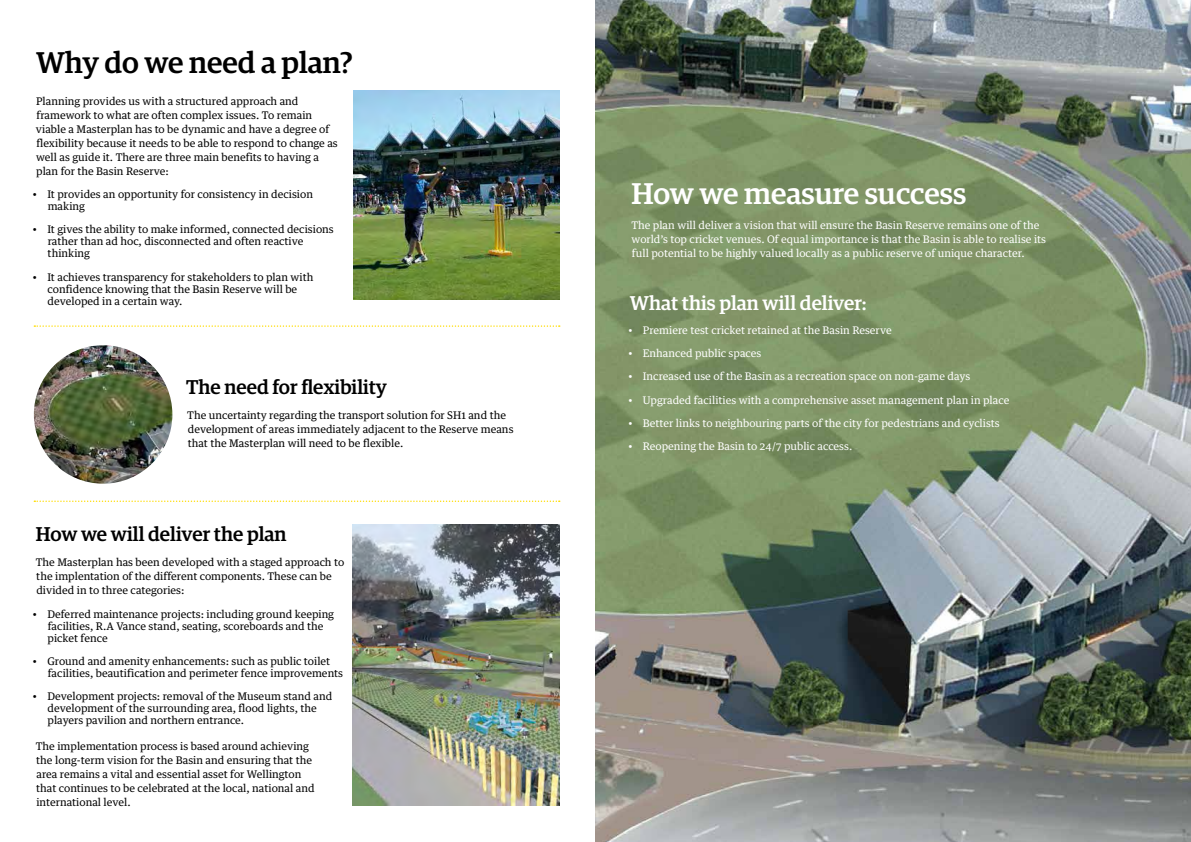
<style>
.page{position:relative;width:1191px;height:842px;background:#fff}
.page>*{position:absolute;margin:0;border:0;box-sizing:border-box;transform-origin:0 0}
.t1{font:500 30px "Guardian Egyp";color:#fff}
.t2{font:500 30px "Guardian Egyp";color:#000}
.t3{font:500 20px "Guardian Egyp";color:#000}
.t4{font:500 20px "Guardian Egyp";color:#fff}
.t5{font:10.5px/14px "Guardian Text Egyp";color:#000}
.t6{font:10.5px/14px "Guardian Text Egyp";color:#fff}
</style>
<div class="page">
<img style="left:595px;top:0;width:596px;height:842px">
<img style="left:352px;top:524px;width:207px;height:282px">
<img style="left:34px;top:345px;width:138px;height:139px;border-radius:69px">
<img style="left:353px;top:91px;width:206px;height:208px">
<svg style="left:34px;top:325px;width:526px;height:2px"></svg>
<svg style="left:34px;top:500px;width:526px;height:2px"></svg>
<h1 class="t2" style="left:36px;top:41px;width:318px">Why do we need a plan?</h1>
<p class="t5" style="left:36px;top:93px;width:303px">Planning provides us with a structured approach and framework to what are often complex issues. To remain viable a Masterplan has to be dynamic and have a degree of flexibility because it needs to be able to respond to change as well as guide it. There are three main benefits to having a plan for the Basin Reserve:</p>
<p class="t5" style="left:48px;top:187px;width:267px;line-height:12px;text-indent:-15px">• It provides an opportunity for consistency in decision making</p>
<p class="t5" style="left:48px;top:222px;width:288px;line-height:12px;text-indent:-15px">• It gives the ability to make informed, connected decisions rather than ad hoc, disconnected and often reactive thinking</p>
<p class="t5" style="left:48px;top:270px;width:267px;line-height:12px;text-indent:-15px">• It achieves transparency for stakeholders to plan with confidence knowing that the Basin Reserve will be developed in a certain way.</p>
<h2 class="t3" style="left:186px;top:372px;width:202px">The need for flexibility</h2>
<p class="t5" style="left:187px;top:407px;width:328px">The uncertainty regarding the transport solution for SH1 and the development of areas immediately adjacent to the Reserve means that the Masterplan will need to be flexible.</p>
<h2 class="t3" style="left:36px;top:520px;width:252px">How we will deliver the plan</h2>
<p class="t5" style="left:36px;top:554px;width:310px">The Masterplan has been developed with a staged approach to the implentation of the different components. These can be divided in to three categories:</p>
<p class="t5" style="left:48px;top:607px;width:288px;line-height:12px;text-indent:-15px">• Deferred maintenance projects: including ground keeping facilities, R.A Vance stand, seating, scoreboards and the picket fence</p>
<p class="t5" style="left:48px;top:654px;width:297px;line-height:12px;text-indent:-15px">• Ground and amenity enhancements: such as public toilet facilities, beautification and perimeter fence improvements</p>
<p class="t5" style="left:48px;top:689px;width:286px;line-height:12px;text-indent:-15px">• Development projects: removal of the Museum stand and development of the surrounding area, flood lights, the players pavilion and northern entrance.</p>
<p class="t5" style="left:36px;top:738px;width:280px">The implementation process is based around achieving the long-term vision for the Basin and ensuring that the area remains a vital and essential asset for Wellington that continues to be celebrated at the local, national and international level.</p>
<h1 class="t1" style="left:631px;top:172px;width:336px">How we measure success</h1>
<p class="t6" style="left:631px;top:217px;width:416px">The plan will deliver a vision that will ensure the Basin Reserve remains one of the world’s top cricket venues. Of equal importance is that the Basin is able to realise its full potential to be highly valued locally as a public reserve of unique character.</p>
<h2 class="t4" style="left:630px;top:289px;width:238px">What this plan will deliver:</h2>
<p class="t6" style="left:628px;top:322px;width:265px">• Premiere test cricket retained at the Basin Reserve</p>
<p class="t6" style="left:628px;top:345px;width:134px">• Enhanced public spaces</p>
<p class="t6" style="left:628px;top:369px;width:344px">• Increased use of the Basin as a recreation space on non-game days</p>
<p class="t6" style="left:628px;top:392px;width:382px">• Upgraded facilities with a comprehensive asset management plan in place</p>
<p class="t6" style="left:628px;top:415px;width:373px">• Better links to neighbouring parts of the city for pedestrians and cyclists</p>
<p class="t6" style="left:628px;top:439px;width:225px">• Reopening the Basin to 24/7 public access.</p>
</div>
